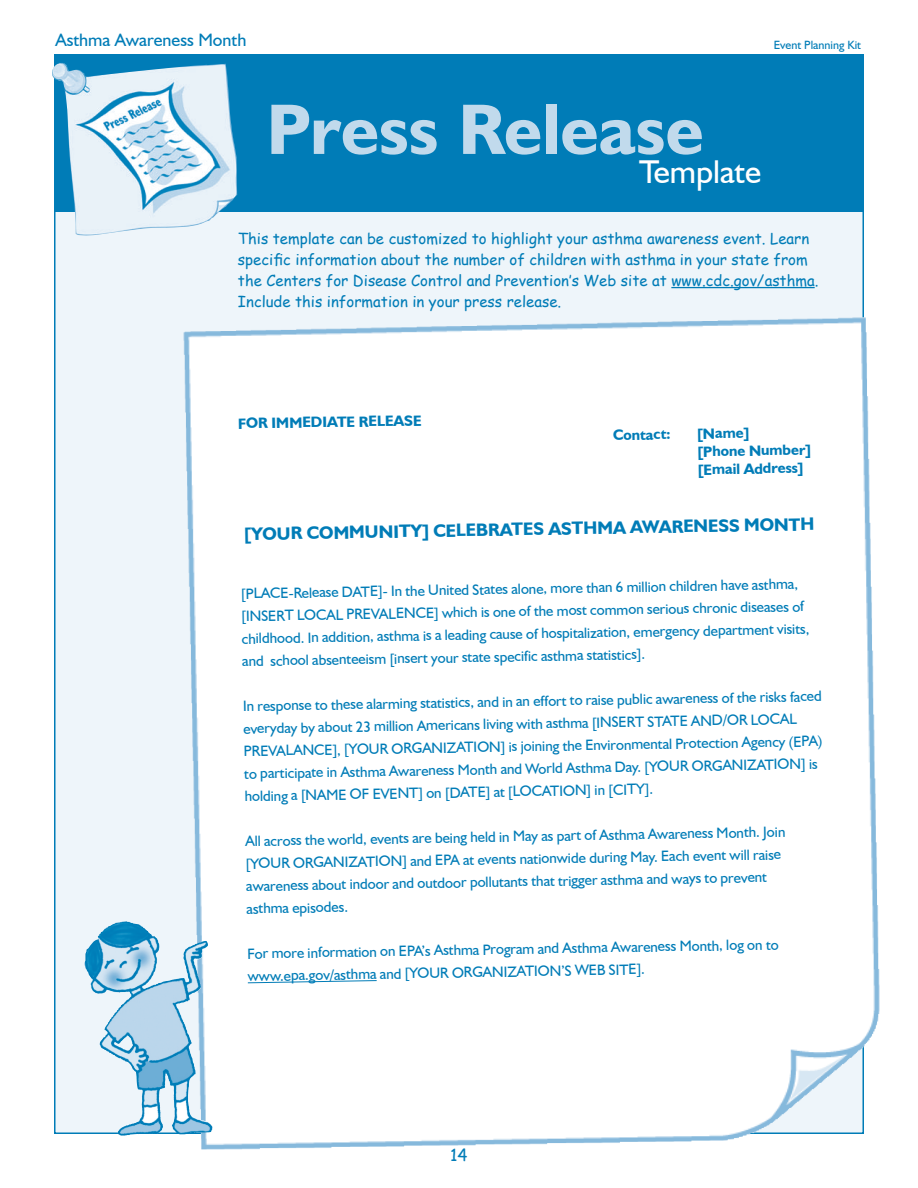
<style>
.page{position:relative;width:918px;height:1188px;background:#fff}
.page>*{position:absolute;margin:0;border:0;box-sizing:border-box;transform-origin:0 0}
.t1{font:700 72px "Humanist 521 BT";color:#c1daec}
.t2{font:33px "Humanist 521 BT";color:#fff}
.t3{font:700 18px "Humanist 521 BT";color:#007cb7}
.subhead2{font:18px "Humanist 521 BT";color:#007cb7}
.bullethead{font:16.5px "Comic Sans MS";color:#007cb7}
.templatetext{font:15px/22.5px "Humanist 521 BT";color:#007cb7}
.t4{font:15px/21px "Comic Sans MS";color:#007cb7}
.t5{font:700 15px "Humanist 521 BT";color:#007cb7}
.subhead2-2{font:12px "Humanist 521 BT";color:#007cb7}
</style>
<div class="page">
<div style="left:54px;top:54px;width:810px;height:1080px;background:#eef5fa;border:2px solid #007cb7"></div>
<div style="left:54px;top:54px;width:810px;height:158px;background:#007cb7"></div>
<div style="left:183px;top:317px;width:697px;height:832px;background:#fff"></div>
<svg style="left:247px;top:980px;width:131px;height:4px"></svg>
<img style="left:84px;top:921px;width:59px;height:215px">
<hr style="left:671px;top:287px;width:144px;height:1px;background:#007cb7">
<img style="left:52px;top:63px;width:185px;height:173px">
<svg style="left:691px;top:715px;width:31px;height:11px"></svg>
<p class="subhead2" style="left:55px;top:29px;width:192px">Asthma Awareness Month</p>
<p class="subhead2-2" style="left:774px;top:37px;width:89px">Event Planning Kit</p>
<p class="t1" style="left:267px;top:85px;width:439px">Press Release</p>
<p class="t2" style="left:639px;top:151px;width:123px">Template</p>
<p class="t4" style="left:238px;top:227px;width:582px">This template can be customized to highlight your asthma awareness event. Learn specific information about the number of children with asthma in your state from the Centers for Disease Control and Prevention’s Web site at www.cdc.gov/asthma.<br>Include this information in your press release.</p>
<p class="t5" style="left:238px;top:414px;width:185px;rotate:-1deg">FOR IMMEDIATE RELEASE</p>
<p class="t5" style="left:613px;top:426px;width:59px;rotate:-1deg">Contact:</p>
<p class="t5" style="left:697px;top:424px;width:53px;rotate:-1deg">[Name]</p>
<p class="t5" style="left:697px;top:442px;width:115px;rotate:-1deg">[Phone Number]</p>
<p class="t5" style="left:698px;top:460px;width:107px;rotate:-1deg">[Email Address]</p>
<p class="t3" style="left:244px;top:523px;width:571px;rotate:-1deg">[YOUR COMMUNITY] CELEBRATES ASTHMA AWARENESS MONTH</p>
<p class="templatetext" style="left:241px;top:582px;width:569px;rotate:-1deg">[PLACE-Release DATE]- In the United States alone, more than 6 million children have asthma, [INSERT LOCAL PREVALENCE] which is one of the most common serious chronic diseases of childhood. In addition, asthma is a leading cause of hospitalization, emergency department visits, and school absenteeism [insert your state specific asthma statistics].</p>
<p class="templatetext" style="left:243px;top:695px;width:580px;rotate:-1deg">In response to these alarming statistics, and in an effort to raise public awareness of the risks faced everyday by about 23 million Americans living with asthma [insert</p>
<p class="templatetext" style="left:647px;top:710px;width:9px;rotate:-1deg">state</p>
<p class="templatetext" style="left:723px;top:709px;width:37px;rotate:-1deg">/or local</p>
<p class="templatetext" style="left:244px;top:740px;width:580px;text-indent:89px;rotate:-1deg">], [YOUR ORGANIZATION] is joining the Environmental Protection Agency (EPA) to participate in Asthma Awareness Month and World Asthma Day. [YOUR ORGANIZATION] is holding a [NAME OF EVENT] on [DATE] at [LOCATION] in [CITY].</p>
<p class="templatetext" style="left:245px;top:830px;width:542px;rotate:-1deg">All across the world, events are being held in May as part of Asthma Awareness Month. Join [YOUR ORGANIZATION] and EPA at events nationwide during May. Each event will raise awareness about indoor and outdoor pollutants that trigger asthma and ways to prevent asthma episodes.</p>
<p class="templatetext" style="left:247px;top:942px;width:533px;rotate:-1deg">For more information on EPA’s Asthma Program and Asthma Awareness Month, log on to www.epa.gov/asthma and [YOUR ORGANIZATION’S WEB SITE].</p>
<p class="templatetext" style="left:244px;top:740px;width:9px;rotate:-1deg">prevalance</p>
<p class="bullethead" style="left:450px;top:1143px;width:19px">14</p>
</div>
